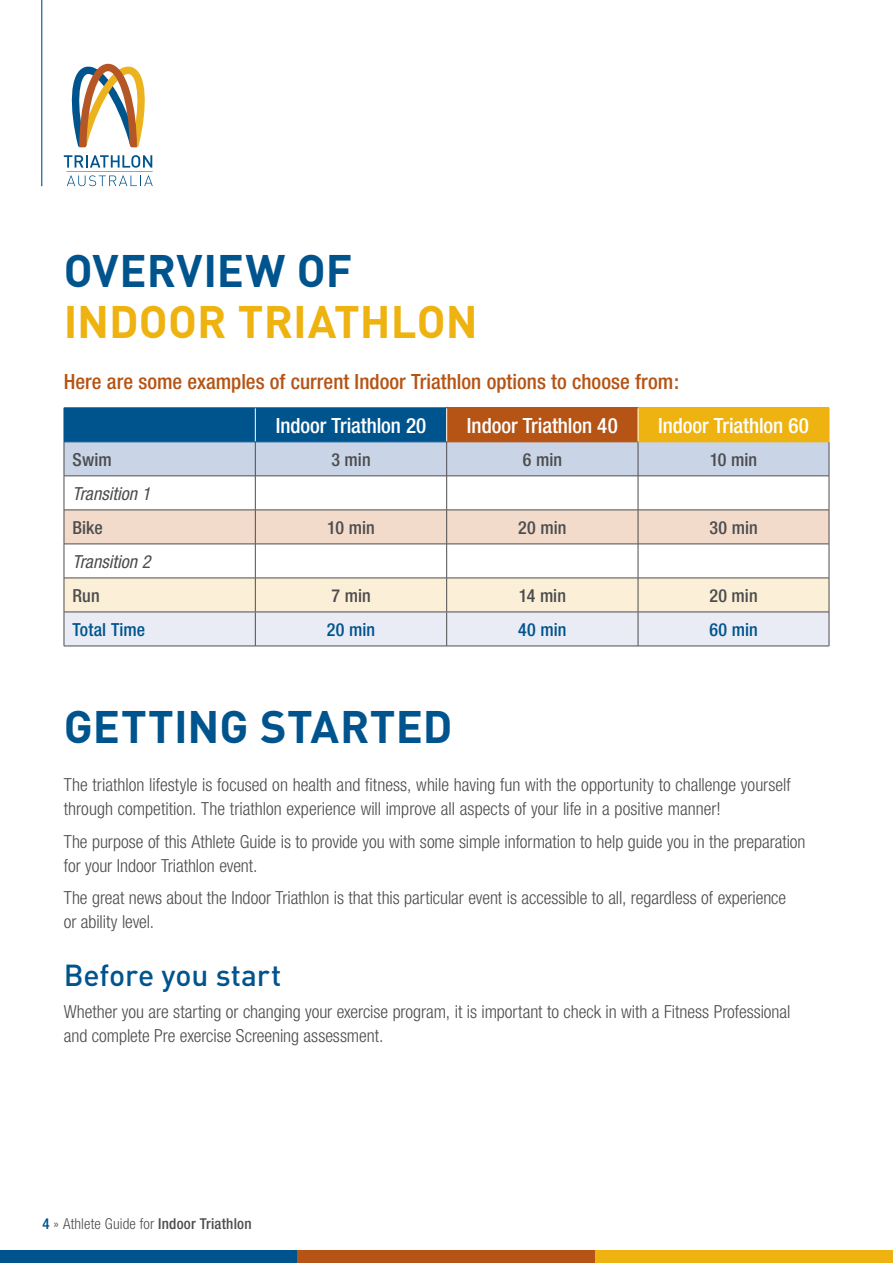
<style>
.page{position:relative;width:893px;height:1263px;background:#fff}
.page>*{position:absolute;margin:0;border:0;box-sizing:border-box;transform-origin:0 0}
.t1{font:700 45px "DIN";letter-spacing:.005em;color:#00548e}
.t2{font:700 45px "DIN";letter-spacing:.005em;color:#eeb310}
.t3{font:500 30px "DIN";letter-spacing:-.005em;color:#00548e}
.t4{font:500 condensed 21px "Helvetica Neue";color:#b55414}
.t5{font:500 condensed 21px "Helvetica Neue";letter-spacing:-.005em;color:#fff}
.t6{font:300 condensed 18px/24px "Helvetica Neue";color:#4d4d4f}
.t7{font:500 condensed 18px "Helvetica Neue";color:#4d4d4f}
.t8{font:500 condensed 18px "Helvetica Neue";color:#00548e}
.t9{font:italic condensed 18px "Helvetica Neue";letter-spacing:.005em;color:#4d4d4f}
.t10{font:300 condensed 15px "Helvetica Neue";letter-spacing:.01em;color:#4d4d4f}
.s1{font-weight:500;color:#00538d}
.s2{font-weight:500}
</style>
<div class="page">
<div style="left:0;top:1250px;width:298px;height:13px;background:#00548e"></div>
<div style="left:298px;top:1250px;width:297px;height:13px;background:#b55414"></div>
<div style="left:595px;top:1250px;width:298px;height:13px;background:#eeb310"></div>
<svg style="left:71px;top:64px;width:74px;height:83px"></svg>
<svg style="left:64px;top:155px;width:89px;height:31px"></svg>
<hr style="left:41px;top:0;width:1px;height:186px;background:#00548e">
<svg style="left:65px;top:409px;width:764px;height:67px;background:#979e9a"></svg>
<div style="left:65px;top:511px;width:764px;height:33px;background:#f2dbca"></div>
<svg style="left:65px;top:579px;width:764px;height:67px;background:#efeae3"></svg>
<hr style="left:64px;top:442px;width:1px;height:34px;background:#4d4d4f">
<hr style="left:255px;top:442px;width:1px;height:34px;background:#4d4d4f">
<hr style="left:446px;top:442px;width:1px;height:34px;background:#4d4d4f">
<hr style="left:638px;top:442px;width:1px;height:34px;background:#4d4d4f">
<hr style="left:829px;top:442px;width:1px;height:34px;background:#4d4d4f">
<hr style="left:64px;top:476px;width:191px;height:1px;background:#4d4d4f">
<hr style="left:64px;top:476px;width:1px;height:34px;background:#4d4d4f">
<hr style="left:255px;top:476px;width:192px;height:1px;background:#4d4d4f">
<hr style="left:255px;top:476px;width:1px;height:34px;background:#4d4d4f">
<hr style="left:447px;top:476px;width:191px;height:1px;background:#4d4d4f">
<hr style="left:446px;top:476px;width:1px;height:34px;background:#4d4d4f">
<hr style="left:638px;top:476px;width:191px;height:1px;background:#4d4d4f">
<hr style="left:638px;top:476px;width:1px;height:34px;background:#4d4d4f">
<hr style="left:829px;top:476px;width:1px;height:34px;background:#4d4d4f">
<hr style="left:64px;top:510px;width:191px;height:1px;background:#4d4d4f">
<hr style="left:64px;top:510px;width:1px;height:34px;background:#4d4d4f">
<hr style="left:255px;top:510px;width:192px;height:1px;background:#4d4d4f">
<hr style="left:255px;top:510px;width:1px;height:34px;background:#4d4d4f">
<hr style="left:447px;top:510px;width:191px;height:1px;background:#4d4d4f">
<hr style="left:446px;top:510px;width:1px;height:34px;background:#4d4d4f">
<hr style="left:638px;top:510px;width:191px;height:1px;background:#4d4d4f">
<hr style="left:638px;top:510px;width:1px;height:34px;background:#4d4d4f">
<hr style="left:829px;top:510px;width:1px;height:34px;background:#4d4d4f">
<hr style="left:64px;top:544px;width:191px;height:1px;background:#4d4d4f">
<hr style="left:64px;top:544px;width:1px;height:34px;background:#4d4d4f">
<hr style="left:255px;top:544px;width:192px;height:1px;background:#4d4d4f">
<hr style="left:255px;top:544px;width:1px;height:34px;background:#4d4d4f">
<hr style="left:447px;top:544px;width:191px;height:1px;background:#4d4d4f">
<hr style="left:446px;top:544px;width:1px;height:34px;background:#4d4d4f">
<hr style="left:638px;top:544px;width:191px;height:1px;background:#4d4d4f">
<hr style="left:638px;top:544px;width:1px;height:34px;background:#4d4d4f">
<hr style="left:829px;top:544px;width:1px;height:34px;background:#4d4d4f">
<hr style="left:64px;top:578px;width:191px;height:1px;background:#4d4d4f">
<hr style="left:64px;top:578px;width:1px;height:34px;background:#4d4d4f">
<hr style="left:255px;top:578px;width:192px;height:1px;background:#4d4d4f">
<hr style="left:255px;top:578px;width:1px;height:33px;background:#4d4d4f">
<hr style="left:447px;top:578px;width:191px;height:1px;background:#4d4d4f">
<hr style="left:446px;top:578px;width:1px;height:33px;background:#4d4d4f">
<hr style="left:638px;top:578px;width:191px;height:1px;background:#4d4d4f">
<hr style="left:638px;top:578px;width:1px;height:33px;background:#4d4d4f">
<hr style="left:829px;top:578px;width:1px;height:34px;background:#4d4d4f">
<hr style="left:64px;top:612px;width:1px;height:34px;background:#4d4d4f">
<hr style="left:255px;top:612px;width:1px;height:34px;background:#4d4d4f">
<hr style="left:446px;top:612px;width:1px;height:34px;background:#4d4d4f">
<hr style="left:638px;top:612px;width:1px;height:34px;background:#4d4d4f">
<hr style="left:829px;top:612px;width:1px;height:34px;background:#4d4d4f">
<hr style="left:64px;top:646px;width:191px;height:1px;background:#4d4d4f">
<hr style="left:255px;top:646px;width:192px;height:1px;background:#4d4d4f">
<hr style="left:447px;top:646px;width:191px;height:1px;background:#4d4d4f">
<hr style="left:638px;top:646px;width:191px;height:1px;background:#4d4d4f">
<hr style="left:255px;top:408px;width:1px;height:34px;background:#fff">
<hr style="left:446px;top:408px;width:1px;height:34px;background:#fff">
<hr style="left:638px;top:408px;width:1px;height:34px;background:#fff">
<hr style="left:64px;top:408px;width:191px;height:1px;background:#00548e">
<hr style="left:64px;top:408px;width:1px;height:34px;background:#00548e">
<hr style="left:255px;top:408px;width:192px;height:1px;background:#00548e">
<hr style="left:64px;top:442px;width:191px;height:1px;background:#00548e">
<hr style="left:255px;top:442px;width:192px;height:1px;background:#00548e">
<hr style="left:64px;top:611px;width:191px;height:1px;background:#4d4d4f">
<hr style="left:255px;top:611px;width:192px;height:1px;background:#4d4d4f">
<hr style="left:447px;top:611px;width:191px;height:1px;background:#4d4d4f">
<hr style="left:638px;top:611px;width:191px;height:1px;background:#4d4d4f">
<hr style="left:447px;top:408px;width:191px;height:1px;background:#b55414">
<hr style="left:638px;top:408px;width:191px;height:1px;background:#eeb310">
<hr style="left:447px;top:442px;width:191px;height:1px;background:#b55414">
<hr style="left:638px;top:442px;width:191px;height:1px;background:#eeb310">
<hr style="left:829px;top:408px;width:1px;height:34px;background:#eeb310">
<h1 class="t1" style="left:64px;top:242px;width:290px">OVERVIEW OF</h1>
<h1 class="t2" style="left:64px;top:293px;width:415px">INDOOR TRIATHLON</h1>
<p class="t4" style="left:64px;top:369px;width:617px">Here are some examples of current Indoor Triathlon options to choose from:</p>
<p class="t5" style="left:276px;top:413px;width:152px">Indoor Triathlon 20</p>
<p class="t5" style="left:467px;top:413px;width:152px">Indoor Triathlon 40</p>
<p class="t5" style="left:658px;top:413px;width:152px">Indoor Triathlon 60</p>
<p class="t7" style="left:72px;top:449px;width:41px">Swim</p>
<p class="t7" style="left:331px;top:449px;width:41px">3 min</p>
<p class="t7" style="left:523px;top:449px;width:41px">6 min</p>
<p class="t7" style="left:710px;top:449px;width:49px">10 min</p>
<p class="t9" style="left:72px;top:483px;width:80px">Transition 1</p>
<p class="t7" style="left:72px;top:517px;width:32px">Bike</p>
<p class="t7" style="left:327px;top:517px;width:49px">10 min</p>
<p class="t7" style="left:518px;top:517px;width:50px">20 min</p>
<p class="t7" style="left:709px;top:517px;width:50px">30 min</p>
<p class="t9" style="left:72px;top:551px;width:80px">Transition 2</p>
<p class="t7" style="left:72px;top:585px;width:29px">Run</p>
<p class="t7" style="left:331px;top:585px;width:41px">7 min</p>
<p class="t7" style="left:519px;top:585px;width:49px">14 min</p>
<p class="t7" style="left:709px;top:585px;width:50px">20 min</p>
<p class="t8" style="left:72px;top:619px;width:74px">Total Time</p>
<p class="t8" style="left:327px;top:619px;width:50px">20 min</p>
<p class="t8" style="left:518px;top:619px;width:50px">40 min</p>
<p class="t8" style="left:709px;top:619px;width:50px">60 min</p>
<h1 class="t1" style="left:64px;top:697px;width:390px">GETTING STARTED</h1>
<p class="t6" style="left:64px;top:773px;width:729px">The triathlon lifestyle is focused on health and fitness, while having fun with the opportunity to challenge yourself through competition. The triathlon experience will improve all aspects of your life in a positive manner!</p>
<p class="t6" style="left:64px;top:829px;width:743px">The purpose of this Athlete Guide is to provide you with some simple information to help guide you in the preparation for your Indoor Triathlon event.</p>
<p class="t6" style="left:64px;top:886px;width:724px">The great news about the Indoor Triathlon is that this particular event is accessible to all, regardless of experience or ability level.</p>
<h2 class="t3" style="left:64px;top:956px;width:219px">Before you start</h2>
<p class="t6" style="left:64px;top:1000px;width:728px">Whether you are starting or changing your exercise program, it is important to check in with a Fitness Professional and complete Pre exercise Screening assessment.</p>
<p class="t10" style="left:43px;top:1215px;width:211px"><span class="s1">4</span> » Athlete Guide for <span class="s2">Indoor Triathlon</span></p>
</div>
